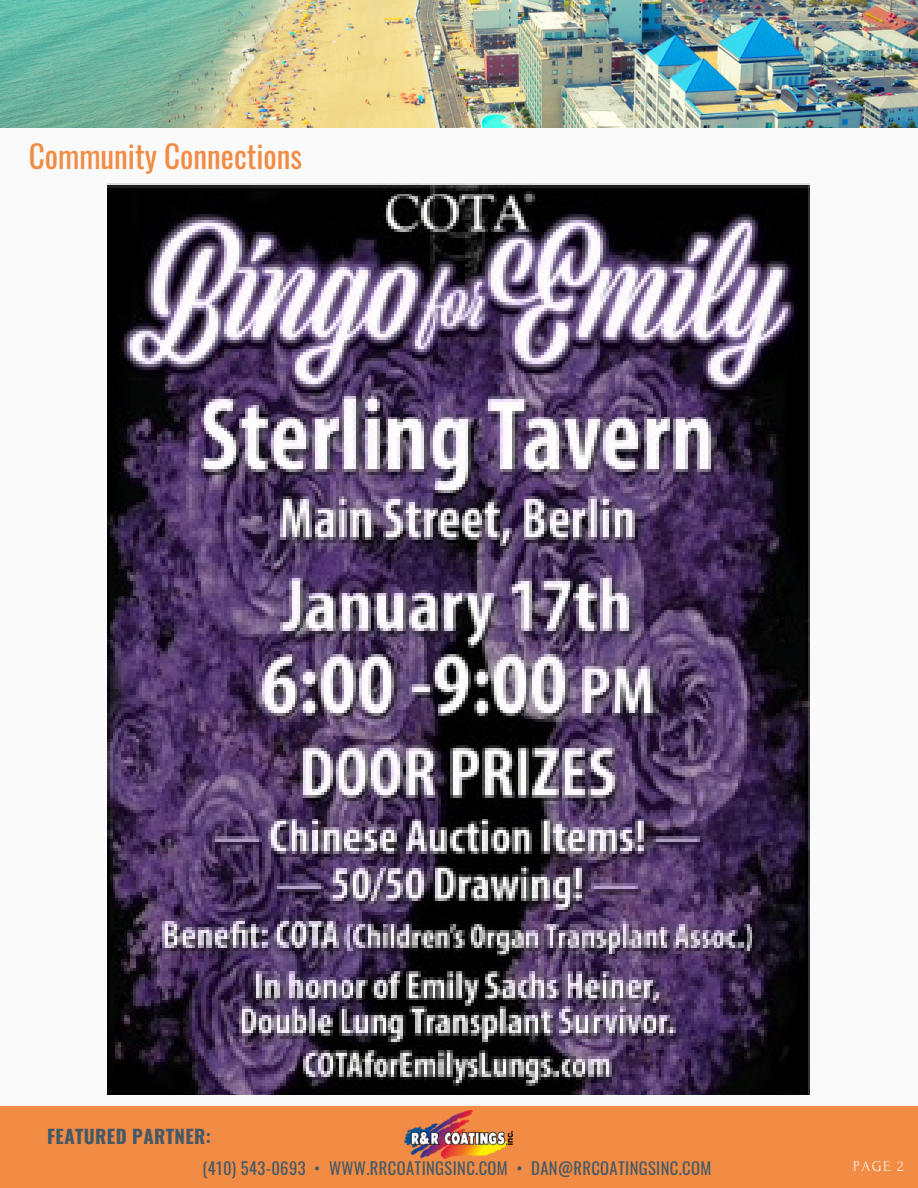
<style>
.page{position:relative;width:918px;height:1188px;background:#fafafa}
.page>*{position:absolute;margin:0;border:0;box-sizing:border-box;transform-origin:0 0}
.t1{font:31.2px "Oswald";color:#f28b43}
.t2{font:700 18.75px "Oswald";letter-spacing:.02em;color:#435967}
.t3{font:16.65px "Oswald";letter-spacing:.02em;color:#435967}
.t4{font:15px "Forum";color:#fafafa}
</style>
<div class="page">
<img style="left:0;top:0;width:918px;height:127px">
<div style="left:0;top:1106px;width:918px;height:82px;background:#f28b43"></div>
<img style="left:405px;top:1110px;width:108px;height:49px">
<img style="left:108px;top:184px;width:702px;height:910px">
<p class="t1" style="left:29px;top:131px;width:275px">Community Connections</p>
<p class="t2" style="left:47px;top:1121px;width:166px">FEATURED PARTNER:</p>
<p class="t3" style="left:202px;top:1155px;width:511px">(410) 543-0693 • WWW.RRCOATINGSINC.COM • DAN@RRCOATINGSINC.COM</p>
<p class="t4" style="left:853px;top:1158px;width:52px">PAGE 2</p>
</div>
